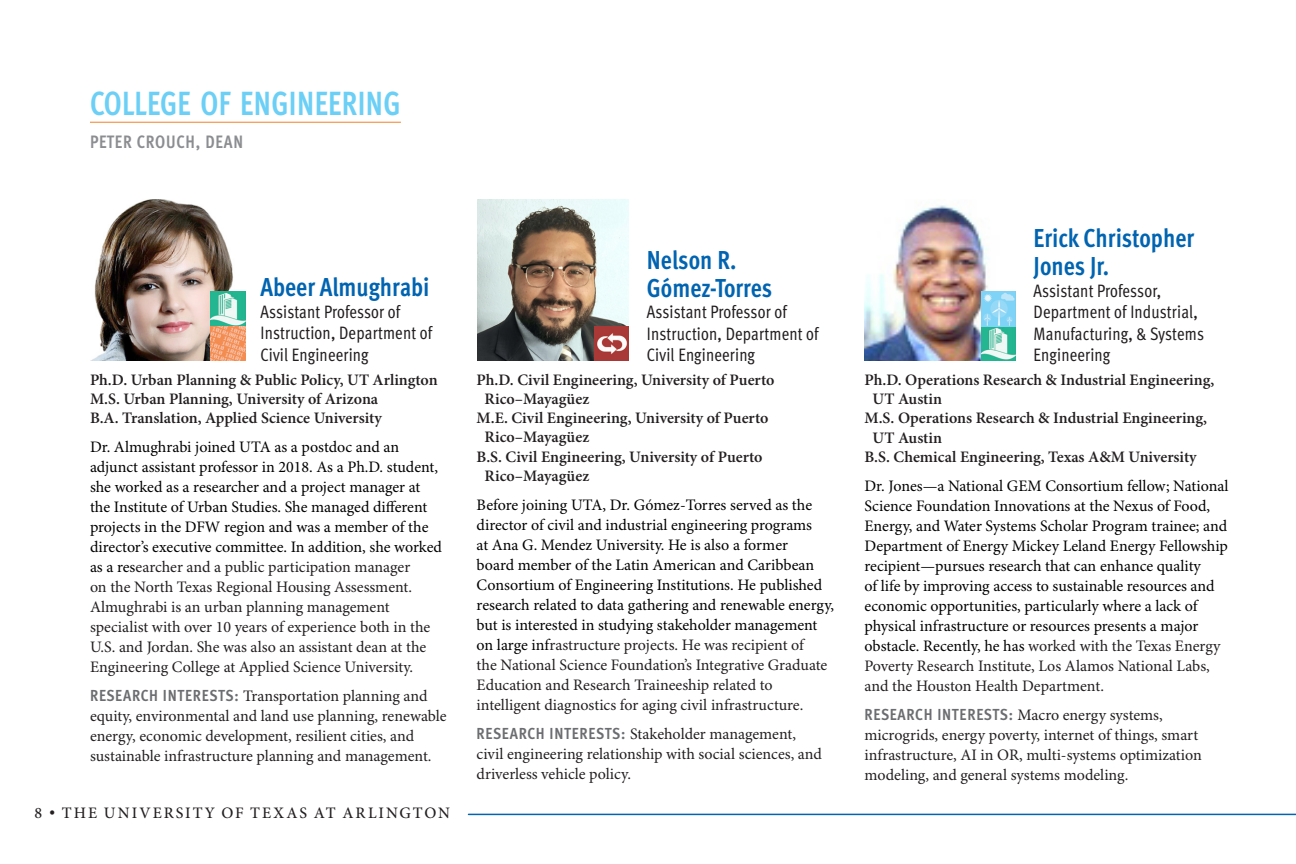
<style>
.page{position:relative;width:1296px;height:864px;background:#fff}
.page>*{position:absolute;margin:0;border:0;box-sizing:border-box;transform-origin:0 0}
.Colleges{font:700 33.6px "Meta Cond";letter-spacing:.015em;color:#6bcff6;scale:.9 1}
.Names{font:700 26px/28px "Meta Cond";color:#0164b1;scale:.95 1}
.Titles{font:18px/21.6px "Meta Cond";letter-spacing:.01em;color:#231f20;scale:.95 1}
.Colleges-2{font:700 18px "Meta Cond";letter-spacing:.045em;color:#8b8d90;scale:.95 1}
.body_text{font:16px/20px "Minion Pro";letter-spacing:-.005em;color:#000}
.body_text-2{font:16px/20px "Minion Pro";color:#231f20}
.experience{font:600 16px/19.2px "Minion Pro";color:#231f20}
.t1{font:500 16px "Minion Pro";letter-spacing:.125em;color:#231f20}
.s1{color:#231f20}
.s2{font-family:"Meta Cond";font-weight:700;color:#6c6d70}
</style>
<div class="page">
<hr style="left:469px;top:814px;width:827px;height:1px;background:#0164b1">
<hr style="left:90px;top:122px;width:311px;height:1px;background:#f48026">
<img style="left:477px;top:200px;width:152px;height:161px">
<img style="left:864px;top:205px;width:152px;height:156px">
<img style="left:90px;top:200px;width:153px;height:161px">
<img style="left:211px;top:292px;width:34px;height:69px">
<img style="left:594px;top:326px;width:35px;height:35px">
<img style="left:981px;top:326px;width:35px;height:35px">
<div style="left:981px;top:292px;width:35px;height:34px;background:#231f20;opacity:.4"></div>
<p class="Colleges" style="left:90px;top:83px;width:347px">COLLEGE OF ENGINEERING</p>
<p class="Colleges-2" style="left:90px;top:131px;width:163px">PETER CROUCH, DEAN</p>
<p class="Names" style="left:261px;top:273px;width:179px">Abeer Almughrabi</p>
<p class="Titles" style="left:261px;top:301px;width:182px">Assistant Professor of<br>Instruction, Department of<br>Civil Engineering</p>
<p class="experience" style="left:90px;top:371px;width:349px">Ph.D. Urban Planning &amp; Public Policy, UT Arlington</p>
<p class="experience" style="left:90px;top:390px;width:290px">M.S. Urban Planning, University of Arizona</p>
<p class="experience" style="left:90px;top:409px;width:293px">B.A. Translation, Applied Science University</p>
<p class="body_text" style="left:90px;top:438px;width:354px">Dr. Almughrabi joined UTA as a postdoc and an adjunct assistant professor in 2018. As a Ph.D. student, she worked as a researcher and a project manager at the Institute of Urban Studies. She managed different projects in the DFW region and was a member of the director’s executive committee. In addition, she worked as a res<span class="s1">earcher and a public participation manager<br>on the North Texas Regional Housing Assessment.<br>Almughrabi is an urban planning management specialist with over 10 years of experience both in the U.S. and Jordan. She was also an assistant dean at the Engineering College at Applied Science University.</span></p>
<p class="body_text-2" style="left:90px;top:687px;width:358px"><span class="s2">RESEARCH INTERESTS:</span> Transportation planning and equity, environmental and land use planning, renewable energy, economic development, resilient cities, and sustainable infrastructure planning and management.</p>
<p class="t1" style="left:35px;top:802px;width:417px">8 • THE UNIVERSITY OF TEXAS AT ARLINGTON</p>
<p class="Names" style="left:647px;top:245px;width:133px">Nelson R.<br>Gómez-Torres</p>
<p class="Titles" style="left:647px;top:301px;width:182px">Assistant Professor of<br>Instruction, Department of<br>Civil Engineering</p>
<p class="experience" style="left:485px;top:371px;width:291px;text-indent:-8px">Ph.D. Civil Engineering, University of Puerto<br>Rico–Mayagüez</p>
<p class="experience" style="left:485px;top:409px;width:285px;text-indent:-8px">M.E. Civil Engineering, University of Puerto<br>Rico–Mayagüez</p>
<p class="experience" style="left:485px;top:448px;width:279px;text-indent:-8px">B.S. Civil Engineering, University of Puerto<br>Rico–Mayagüez</p>
<p class="body_text" style="left:477px;top:495px;width:359px">Before joining UTA, Dr. Gómez-Torres served as the director of civil and industrial engineering programs<br>at Ana G. Mendez University. He is also a former<br>board member of the Latin American and Caribbean Consortium of Engineering Institutions. He published research related to data gathering and renewable energy, but is interested in studying stakeholder management on large inf<span class="s1">rastructure projects. He was recipient of<br>the National Science Foundation’s Integrative Graduate Education and Research Traineeship related to intelligent diagnostics for aging civil infrastructure.</span></p>
<p class="body_text-2" style="left:477px;top:724px;width:347px"><span class="s2">RESEARCH INTERESTS:</span> Stakeholder management, civil engineering relationship with social sciences, and driverless vehicle policy.</p>
<p class="Names" style="left:1034px;top:224px;width:171px">Erick Christopher<br>Jones Jr.</p>
<p class="Titles" style="left:1034px;top:279px;width:181px">Assistant Professor,<br>Department of Industrial,<br>Manufacturing, &amp; Systems<br>Engineering</p>
<p class="experience" style="left:872px;top:371px;width:343px;text-indent:-8px">Ph.D. Operations Research &amp; Industrial Engineering,<br>UT Austin</p>
<p class="experience" style="left:872px;top:409px;width:336px;text-indent:-8px">M.S. Operations Research &amp; Industrial Engineering,<br>UT Austin</p>
<p class="experience" style="left:864px;top:448px;width:334px">B.S. Chemical Engineering, Texas A&amp;M University</p>
<p class="body_text" style="left:864px;top:476px;width:366px">Dr. Jones—a National GEM Consortium fellow; National Science Foundation Innovations at the Nexus of Food, Energy, and Water Systems Scholar Program trainee; and Department of Energy Mickey Leland Energy Fellowship recipient—pursues research that can enhance quality<br>of life by improving access to sustainable resources and economic opportunities, particularly where a lack of physical infrastructure or resources presents a major obstacle. Recently, he has <span class="s1">worked with the Texas Energy Poverty Research Institute, Los Alamos National Labs, and the Houston Health Department.</span></p>
<p class="body_text-2" style="left:864px;top:705px;width:339px"><span class="s2">RESEARCH INTERESTS:</span> Macro energy systems, microgrids, energy poverty, internet of things, smart infrastructure, AI in OR, multi-systems optimization modeling, and general systems modeling.</p>
</div>
